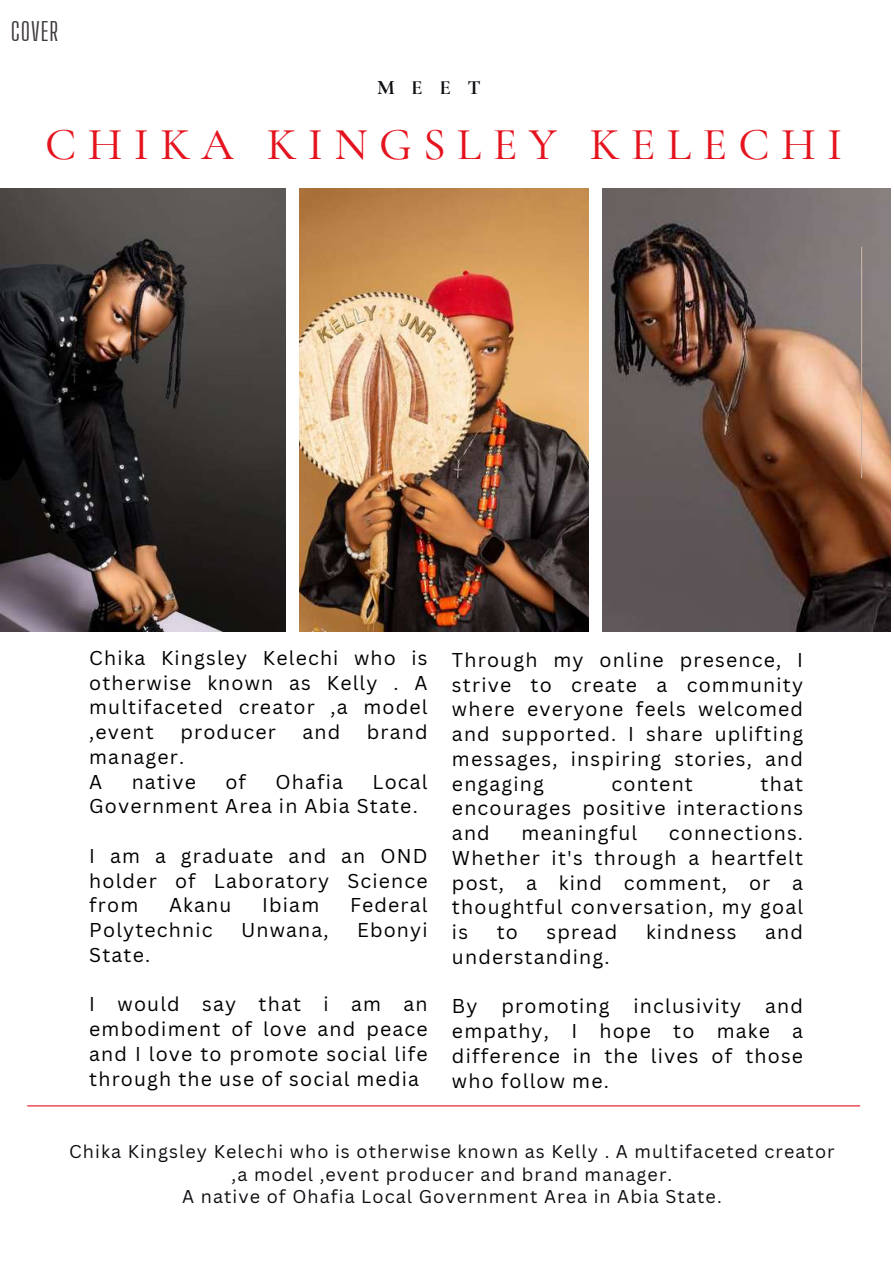
<style>
.page{position:relative;width:894px;height:1264px;background:#fff}
.page>*{position:absolute;margin:0;border:0;box-sizing:border-box;transform-origin:0 0}
.t1{font:500 45.75px "Cormorant Garamond";letter-spacing:.245em;color:#e5131e}
.t2{font:25.05px "Big Shoulders Display";letter-spacing:.04em;color:#423b3b}
.t3{font:700 20.7px "Cormorant Garamond";color:#0d0e12}
.t4{font:19.5px/24.8px "Canva Sans";letter-spacing:.06em;color:#000;text-align:justify}
.t5{font:18px/22.5px "Canva Sans";letter-spacing:.06em;color:#0d0e12;text-align:center}
</style>
<div class="page">
<img style="left:0;top:189px;width:285px;height:442px">
<img style="left:300px;top:189px;width:288px;height:442px">
<img style="left:602px;top:189px;width:288px;height:442px">
<hr style="left:860px;top:247px;width:1px;height:231px;background:#cbb2a3">
<hr style="left:27px;top:1105px;width:832px;height:1px;background:#e5131e">
<p class="t2" style="left:11px;top:16px;width:49px">COVER</p>
<p class="t3" style="left:377px;top:75px;width:105px">MEET</p>
<h1 class="t1" style="left:45px;top:117px;width:798px">CHIKA KINGSLEY KELECHI</h1>
<p class="t4" style="left:89px;top:645px;width:340px">Chika Kingsley Kelechi who is otherwise known as Kelly . A multifaceted creator ,a model ,event</p>
<p class="t4" style="left:180px;top:719px;width:97px">producer</p>
<p class="t4" style="left:302px;top:719px;width:39px">and</p>
<p class="t4" style="left:367px;top:719px;width:62px">brand</p>
<p class="t4" style="left:89px;top:744px;width:97px">manager.<br>A</p>
<p class="t4" style="left:132px;top:768px;width:66px">native</p>
<p class="t4" style="left:225px;top:768px;width:22px">of</p>
<p class="t4" style="left:275px;top:768px;width:69px">Ohafia</p>
<p class="t4" style="left:89px;top:768px;width:340px;text-indent:283px">Local<br>Government Area in Abia State.</p>
<p class="t4" style="left:89px;top:843px;width:340px">I am a graduate and an OND holder of Laboratory Science from</p>
<p class="t4" style="left:169px;top:892px;width:64px">Akanu</p>
<p class="t4" style="left:262px;top:892px;width:58px">Ibiam</p>
<p class="t4" style="left:350px;top:892px;width:79px">Federal</p>
<p class="t4" style="left:89px;top:917px;width:125px">Polytechnic</p>
<p class="t4" style="left:241px;top:917px;width:89px">Unwana,</p>
<p class="t4" style="left:357px;top:917px;width:72px">Ebonyi</p>
<p class="t4" style="left:89px;top:942px;width:62px">State.</p>
<p class="t4" style="left:89px;top:991px;width:340px">I would say that i am an embodiment of love and peace and I love to promote social life through the use of social media</p>
<p class="t4" style="left:452px;top:646px;width:352px">Through my online presence, I strive to create a community where everyone feels welcomed and supported. I share uplifting messages, inspiring stories, and engaging</p>
<p class="t4" style="left:452px;top:770px;width:352px;text-indent:308px">that encourages positive interactions and</p>
<p class="t4" style="left:611px;top:770px;width:83px">content</p>
<p class="t4" style="left:521px;top:820px;width:117px">meaningful</p>
<p class="t4" style="left:452px;top:820px;width:352px;text-indent:217px">connections.<br>Whether it's through a heartfelt post, a kind comment, or a thoughtful conversation, my goal is</p>
<p class="t4" style="left:496px;top:919px;width:23px">to</p>
<p class="t4" style="left:546px;top:919px;width:72px">spread</p>
<p class="t4" style="left:646px;top:919px;width:92px">kindness</p>
<p class="t4" style="left:765px;top:919px;width:39px">and</p>
<p class="t4" style="left:452px;top:943px;width:159px">understanding.</p>
<p class="t4" style="left:452px;top:993px;width:352px">By promoting inclusivity and empathy, I hope to make a difference in the lives of those who follow me.</p>
<p class="t5" style="left:69px;top:1140px;width:766px">Chika Kingsley Kelechi who is otherwise known as Kelly . A multifaceted creator ,a model ,event producer and brand manager.<br>A native of Ohafia Local Government Area in Abia State.</p>
</div>
